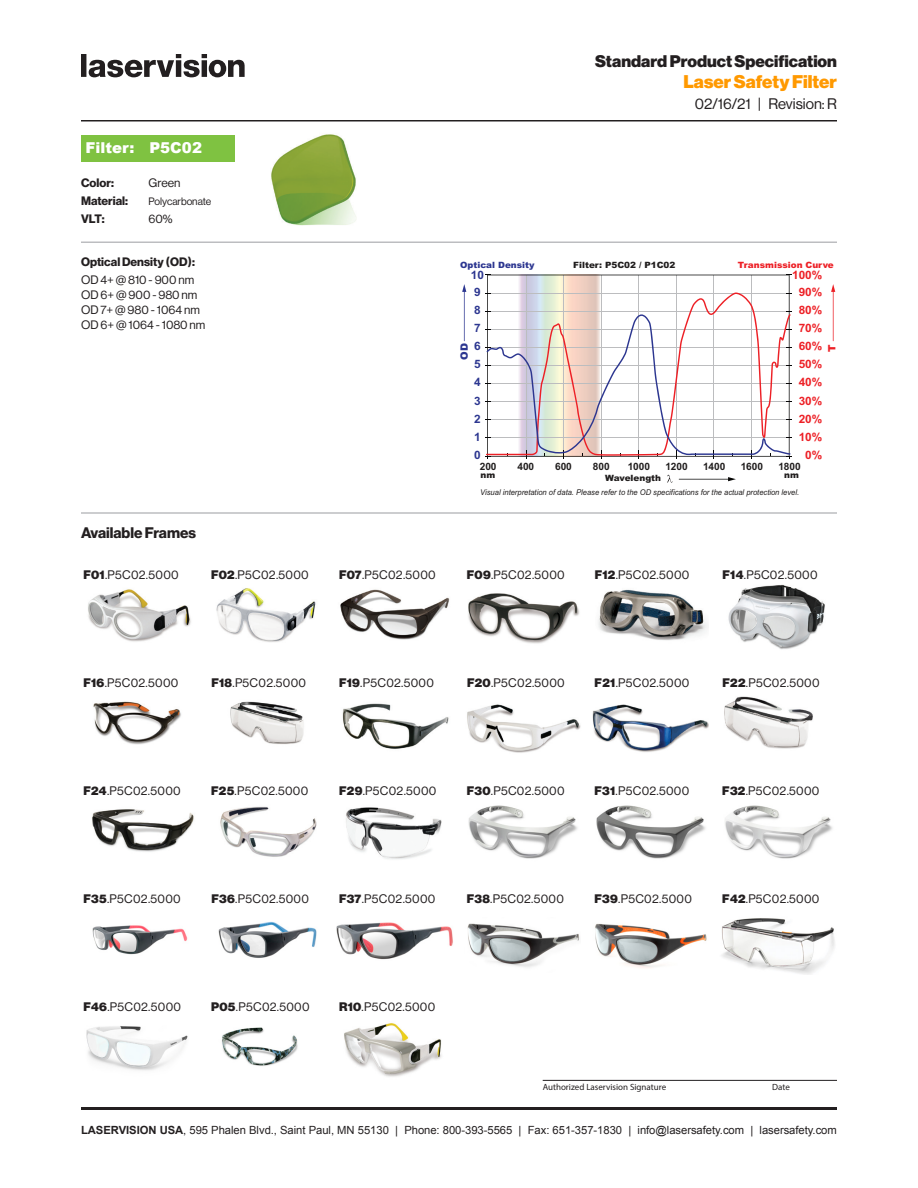
<style>
.page{position:relative;width:918px;height:1188px;background:#fff}
.page>*{position:absolute;margin:0;border:0;box-sizing:border-box;transform-origin:0 0}
.t1{font:18px "N Haas Grotesk DS Pro 95 Blk";color:#f90}
.t2{font:16.5px "N Haas Grotesk DS Pro 95 Blk";color:#231f20}
.t3{font:15px "N Haas Grotesk DS Pro 55 Rg";color:#231f20}
.t4{font:15px "N Haas Grotesk DS Pro 75 Bd";color:#231f20}
.t5{font:900 15px "Arial";color:#fff}
.t6{font:12.15px "N Haas Grotesk DS Pro 55 Rg";letter-spacing:.025em;color:#231f20}
.t7{font:12px "N Haas Grotesk DS Pro 55 Rg";color:#231f20}
.t8{font:12px "N Haas Grotesk DS Pro 75 Bd";color:#231f20}
.t9{font:700 11.55px "Arial";color:#ed2026}
.t10{font:700 11.55px "Arial";color:#2c3690}
.t11{font:11.25px "Arial";letter-spacing:-.005em;color:#231f20}
.t12{font:10.5px "N Haas Grotesk DS Pro 55 Rg";letter-spacing:-.005em;color:#231f20}
.t13{font:700 10.05px "Arial";letter-spacing:-.005em;color:#211e1e}
.t14{font:900 10.05px "Arial";color:#2c3690}
.t15{font:900 10.05px "Arial";color:#ed2026}
.t16{font:9px "Myriad Pro";color:#231f20}
.t17{font:900 8.7px "Arial";color:#211e1e}
.t18{font:900 8.7px "Arial";color:#ed2026}
.t19{font:900 8.7px "Arial";color:#2c3690}
.t20{font:italic 7.95px "Arial";color:#211e1e;scale:.95 1}
.s1{font-family:"N Haas Grotesk DS Pro 95 Blk"}
.s2{font-weight:700}
</style>
<div class="page">
<svg style="left:81px;top:54px;width:164px;height:23px"></svg>
<hr style="left:81px;top:1107px;width:756px;height:3px;background:#231f20">
<hr style="left:81px;top:120px;width:756px;height:2px;background:#231f20">
<hr style="left:81px;top:512px;width:756px;height:2px;background:#bcbdc0">
<hr style="left:81px;top:242px;width:756px;height:1px;background:#bcbdc0">
<hr style="left:543px;top:1080px;width:294px;height:1px;background:#231f20">
<img style="left:271px;top:134px;width:85px;height:92px">
<div style="left:81px;top:135px;width:154px;height:26px;background:#7fc241"></div>
<svg style="left:487px;top:275px;width:303px;height:18px"></svg>
<svg style="left:667px;top:474px;width:6px;height:9px"></svg>
<svg style="left:679px;top:477px;width:57px;height:4px"></svg>
<svg style="left:486px;top:293px;width:305px;height:18px"></svg>
<svg style="left:485px;top:311px;width:307px;height:148px"></svg>
<svg style="left:462px;top:284px;width:4px;height:57px"></svg>
<svg style="left:831px;top:284px;width:4px;height:57px"></svg>
<img style="left:346px;top:807px;width:96px;height:52px">
<img style="left:222px;top:1027px;width:76px;height:39px">
<img style="left:344px;top:1023px;width:98px;height:54px">
<img style="left:467px;top:923px;width:113px;height:45px">
<img style="left:595px;top:923px;width:112px;height:45px">
<img style="left:721px;top:918px;width:114px;height:56px">
<img style="left:92px;top:925px;width:96px;height:30px">
<img style="left:218px;top:921px;width:99px;height:37px">
<img style="left:337px;top:922px;width:116px;height:38px">
<img style="left:88px;top:589px;width:103px;height:53px">
<img style="left:340px;top:589px;width:110px;height:51px">
<img style="left:598px;top:589px;width:110px;height:51px">
<img style="left:216px;top:588px;width:100px;height:54px">
<img style="left:728px;top:584px;width:97px;height:66px">
<img style="left:468px;top:593px;width:111px;height:51px">
<img style="left:342px;top:703px;width:107px;height:46px">
<img style="left:230px;top:701px;width:74px;height:43px">
<img style="left:724px;top:696px;width:89px;height:53px">
<img style="left:467px;top:704px;width:114px;height:49px">
<img style="left:93px;top:701px;width:88px;height:44px">
<img style="left:592px;top:704px;width:117px;height:48px">
<img style="left:468px;top:805px;width:110px;height:54px">
<img style="left:596px;top:805px;width:110px;height:54px">
<img style="left:725px;top:805px;width:108px;height:54px">
<img style="left:92px;top:809px;width:102px;height:43px">
<img style="left:220px;top:806px;width:97px;height:51px">
<img style="left:86px;top:1026px;width:102px;height:45px">
<p class="t5" style="left:86px;top:137px;width:118px">Filter: P5C02</p>
<p class="t8" style="left:81px;top:176px;width:34px">Color:</p>
<p class="t7" style="left:149px;top:176px;width:33px">Green</p>
<p class="t8" style="left:81px;top:194px;width:49px">Material:</p>
<p class="t12" style="left:149px;top:195px;width:64px">Polycarbonate</p>
<p class="t8" style="left:81px;top:212px;width:25px">VLT:</p>
<p class="t7" style="left:149px;top:212px;width:26px">60%</p>
<p class="t8" style="left:81px;top:255px;width:115px">Optical Density (OD):</p>
<p class="t7" style="left:81px;top:273px;width:115px">OD 4+ @ 810 - 900 nm</p>
<p class="t7" style="left:81px;top:288px;width:118px">OD 6+ @ 900 - 980 nm</p>
<p class="t7" style="left:81px;top:303px;width:120px">OD 7+ @ 980 - 1064 nm</p>
<p class="t7" style="left:81px;top:318px;width:126px">OD 6+ @ 1064 - 1080 nm</p>
<p class="t4" style="left:81px;top:524px;width:117px">Available Frames</p>
<p class="t2" style="left:595px;top:51px;width:243px">Standard Product Specification</p>
<p class="t1" style="left:683px;top:71px;width:155px">Laser Safety Filter</p>
<p class="t3" style="left:695px;top:95px;width:144px">02/16/21 | Revision: R</p>
<p class="t19" style="left:460px;top:258px;width:76px">Optical Density</p>
<p class="t10" style="left:471px;top:267px;width:15px">10</p>
<p class="t17" style="left:573px;top:258px;width:104px">Filter: P5C02 / P1C02</p>
<p class="t18" style="left:738px;top:258px;width:97px">Transmission Curve</p>
<p class="t9" style="left:792px;top:267px;width:32px">100%</p>
<p class="t10" style="left:474px;top:284px;width:8px">9</p>
<p class="t9" style="left:799px;top:284px;width:25px">90%</p>
<p class="t10" style="left:474px;top:302px;width:8px">8</p>
<p class="t9" style="left:799px;top:302px;width:25px">80%</p>
<p class="t10" style="left:474px;top:320px;width:8px">7</p>
<p class="t9" style="left:799px;top:320px;width:25px">70%</p>
<p class="t10" style="left:474px;top:338px;width:8px">6</p>
<p class="t14" style="left:457px;top:360px;width:18px;rotate:-90deg">OD</p>
<p class="t10" style="left:474px;top:357px;width:8px">5</p>
<p class="t9" style="left:799px;top:338px;width:25px">60%</p>
<p class="t15" style="left:825px;top:352px;width:9px;rotate:-90deg">T</p>
<p class="t9" style="left:799px;top:357px;width:25px">50%</p>
<p class="t10" style="left:474px;top:375px;width:8px">4</p>
<p class="t9" style="left:799px;top:375px;width:25px">40%</p>
<p class="t10" style="left:474px;top:393px;width:8px">3</p>
<p class="t9" style="left:799px;top:393px;width:25px">30%</p>
<p class="t10" style="left:474px;top:411px;width:8px">2</p>
<p class="t9" style="left:799px;top:411px;width:25px">20%</p>
<p class="t10" style="left:474px;top:429px;width:8px">1</p>
<p class="t9" style="left:799px;top:429px;width:25px">10%</p>
<p class="t10" style="left:474px;top:447px;width:8px">0</p>
<p class="t9" style="left:805px;top:447px;width:19px">0%</p>
<p class="t13" style="left:480px;top:460px;width:18px">200</p>
<p class="t13" style="left:518px;top:460px;width:18px">400</p>
<p class="t13" style="left:555px;top:460px;width:18px">600</p>
<p class="t13" style="left:593px;top:460px;width:18px">800</p>
<p class="t13" style="left:628px;top:460px;width:24px">1000</p>
<p class="t13" style="left:665px;top:460px;width:24px">1200</p>
<p class="t13" style="left:703px;top:460px;width:24px">1400</p>
<p class="t13" style="left:741px;top:460px;width:24px">1600</p>
<p class="t13" style="left:778px;top:460px;width:24px">1800</p>
<p class="t17" style="left:480px;top:469px;width:16px">nm</p>
<p class="t17" style="left:605px;top:472px;width:58px">Wavelength</p>
<p class="t17" style="left:784px;top:469px;width:16px">nm</p>
<p class="t20" style="left:480px;top:487px;width:337px">Visual interpretation of data. Please refer to the OD specifications for the actual protection level.</p>
<p class="t6" style="left:83px;top:568px;width:97px"><span class="s1">F01</span>.P5C02.5000</p>
<p class="t6" style="left:211px;top:568px;width:99px"><span class="s1">F02</span>.P5C02.5000</p>
<p class="t6" style="left:339px;top:568px;width:98px"><span class="s1">F07</span>.P5C02.5000</p>
<p class="t6" style="left:467px;top:568px;width:99px"><span class="s1">F09</span>.P5C02.5000</p>
<p class="t6" style="left:595px;top:568px;width:96px"><span class="s1">F12</span>.P5C02.5000</p>
<p class="t6" style="left:723px;top:568px;width:96px"><span class="s1">F14</span>.P5C02.5000</p>
<p class="t6" style="left:83px;top:676px;width:96px"><span class="s1">F16</span>.P5C02.5000</p>
<p class="t6" style="left:211px;top:676px;width:96px"><span class="s1">F18</span>.P5C02.5000</p>
<p class="t6" style="left:339px;top:676px;width:96px"><span class="s1">F19</span>.P5C02.5000</p>
<p class="t6" style="left:467px;top:676px;width:99px"><span class="s1">F20</span>.P5C02.5000</p>
<p class="t6" style="left:595px;top:676px;width:96px"><span class="s1">F21</span>.P5C02.5000</p>
<p class="t6" style="left:722px;top:676px;width:99px"><span class="s1">F22</span>.P5C02.5000</p>
<p class="t6" style="left:83px;top:784px;width:99px"><span class="s1">F24</span>.P5C02.5000</p>
<p class="t6" style="left:211px;top:784px;width:99px"><span class="s1">F25</span>.P5C02.5000</p>
<p class="t6" style="left:467px;top:784px;width:99px"><span class="s1">F30</span>.P5C02.5000</p>
<p class="t6" style="left:595px;top:784px;width:96px"><span class="s1">F31</span>.P5C02.5000</p>
<p class="t6" style="left:722px;top:784px;width:99px"><span class="s1">F32</span>.P5C02.5000</p>
<p class="t6" style="left:339px;top:784px;width:99px"><span class="s1">F29</span>.P5C02.5000</p>
<p class="t6" style="left:83px;top:892px;width:99px"><span class="s1">F35</span>.P5C02.5000</p>
<p class="t6" style="left:211px;top:892px;width:99px"><span class="s1">F36</span>.P5C02.5000</p>
<p class="t6" style="left:339px;top:892px;width:98px"><span class="s1">F37</span>.P5C02.5000</p>
<p class="t6" style="left:467px;top:892px;width:99px"><span class="s1">F38</span>.P5C02.5000</p>
<p class="t6" style="left:595px;top:892px;width:99px"><span class="s1">F39</span>.P5C02.5000</p>
<p class="t6" style="left:722px;top:892px;width:99px"><span class="s1">F42</span>.P5C02.5000</p>
<p class="t6" style="left:83px;top:1000px;width:99px"><span class="s1">F46</span>.P5C02.5000</p>
<p class="t6" style="left:211px;top:1000px;width:100px"><span class="s1">P05</span>.P5C02.5000</p>
<p class="t6" style="left:339px;top:1000px;width:98px"><span class="s1">R10</span>.P5C02.5000</p>
<p class="t16" style="left:543px;top:1082px;width:125px">Authorized Laservision Signature</p>
<p class="t16" style="left:772px;top:1082px;width:19px">Date</p>
<p class="t11" style="left:81px;top:1122px;width:757px"><span class="s2">LASERVISION USA</span>, 595 Phalen Blvd., Saint Paul, MN 55130 | Phone: 800-393-5565 | Fax: 651-357-1830 | info@lasersafety.com | lasersafety.com</p>
</div>
